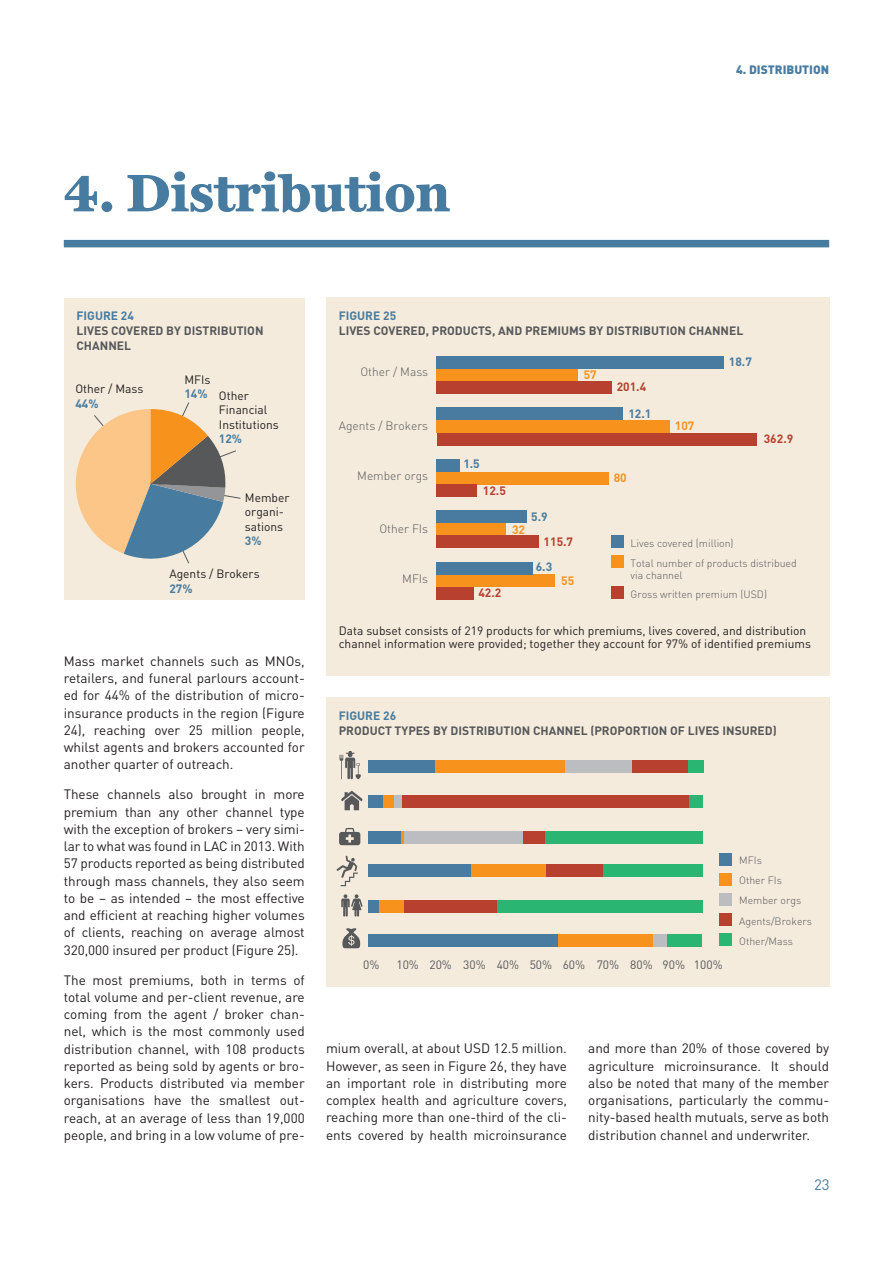
<style>
.page{position:relative;width:893px;height:1263px;background:#fff}
.page>*{position:absolute;margin:0;border:0;box-sizing:border-box;transform-origin:0 0}
.Titre{font:700 54px "Miller Daily One";color:#477b9f}
.t1{font:15px "DIN";color:#477b9f}
.t2{font:13.5px/17.2px "DIN";color:#231f20;text-align:justify}
.t3{font:12px/14.4px "DIN";color:#231f20}
.Titre_graphiques{font:700 12px/15px "DIN";color:#57585a}
.t4{font:300 12px "DIN";color:#57585a}
.t5{font:12px "DIN";color:#57585a}
.t6{font:700 12px "DIN";color:#b7402f}
.t7{font:700 12px "DIN";color:#487b9f}
.Titre_graphiques-2{font:700 12px "DIN";color:#477b9f}
.t8{font:900 12px "DIN";color:#477b9f}
.t9{font:700 12px "DIN";color:#f7931d}
.t10{font:300 10.5px/20.1px "DIN";color:#57585a}
.s1{color:#477b9f}
.s2{font-weight:700;color:#477b9f}
</style>
<div class="page">
<div style="left:64px;top:240px;width:765px;height:7px;background:#477b9f"></div>
<div style="left:64px;top:298px;width:241px;height:302px;background:#f4ebdd"></div>
<svg style="left:75px;top:402px;width:166px;height:162px"></svg>
<div style="left:326px;top:298px;width:503px;height:378px;background:#f4ebdd"></div>
<div style="left:326px;top:697px;width:503px;height:289px;background:#f4ebdd"></div>
<div style="left:611px;top:535px;width:13px;height:13px;background:#487b9f"></div>
<div style="left:611px;top:555px;width:13px;height:13px;background:#f7931d"></div>
<div style="left:611px;top:586px;width:13px;height:13px;background:#b7402f"></div>
<div style="left:436px;top:574px;width:119px;height:13px;background:#f7931d"></div>
<div style="left:436px;top:562px;width:97px;height:12px;background:#487b9f"></div>
<div style="left:436px;top:587px;width:38px;height:13px;background:#b7402f"></div>
<div style="left:436px;top:523px;width:70px;height:13px;background:#f7931d"></div>
<div style="left:436px;top:510px;width:91px;height:13px;background:#487b9f"></div>
<div style="left:436px;top:535px;width:103px;height:13px;background:#b7402f"></div>
<div style="left:436px;top:472px;width:173px;height:13px;background:#f7931d"></div>
<div style="left:436px;top:459px;width:24px;height:13px;background:#487b9f"></div>
<div style="left:436px;top:484px;width:41px;height:13px;background:#b7402f"></div>
<div style="left:436px;top:420px;width:234px;height:13px;background:#f7931d"></div>
<div style="left:436px;top:408px;width:187px;height:12px;background:#487b9f"></div>
<div style="left:436px;top:433px;width:320px;height:12px;background:#b7402f"></div>
<div style="left:436px;top:369px;width:142px;height:13px;background:#f7931d"></div>
<div style="left:436px;top:356px;width:288px;height:13px;background:#487b9f"></div>
<div style="left:436px;top:381px;width:176px;height:13px;background:#b7402f"></div>
<div style="left:719px;top:853px;width:13px;height:13px;background:#487b9f"></div>
<div style="left:719px;top:873px;width:13px;height:13px;background:#f7931d"></div>
<div style="left:719px;top:893px;width:13px;height:13px;background:#bcbdc0"></div>
<div style="left:719px;top:913px;width:13px;height:13px;background:#b7402f"></div>
<div style="left:719px;top:933px;width:13px;height:13px;background:#2bb572"></div>
<div style="left:368px;top:761px;width:67px;height:12px;background:#487b9f"></div>
<div style="left:368px;top:795px;width:15px;height:13px;background:#487b9f"></div>
<div style="left:368px;top:831px;width:34px;height:12px;background:#487b9f"></div>
<div style="left:368px;top:864px;width:103px;height:12px;background:#487b9f"></div>
<div style="left:368px;top:900px;width:11px;height:13px;background:#487b9f"></div>
<div style="left:368px;top:934px;width:191px;height:12px;background:#487b9f"></div>
<div style="left:558px;top:934px;width:95px;height:12px;background:#f7931d"></div>
<div style="left:653px;top:934px;width:14px;height:12px;background:#bcbdc0"></div>
<div style="left:667px;top:934px;width:35px;height:12px;background:#2bb572"></div>
<div style="left:379px;top:900px;width:25px;height:13px;background:#f7931d"></div>
<div style="left:405px;top:900px;width:92px;height:13px;background:#b7402f"></div>
<div style="left:497px;top:900px;width:205px;height:13px;background:#2bb572"></div>
<div style="left:471px;top:864px;width:75px;height:12px;background:#f7931d"></div>
<div style="left:546px;top:864px;width:57px;height:12px;background:#b7402f"></div>
<div style="left:603px;top:864px;width:99px;height:12px;background:#2bb572"></div>
<hr style="left:401px;top:831px;width:4px;height:12px;background:#f7931d">
<div style="left:404px;top:831px;width:119px;height:12px;background:#bcbdc0"></div>
<div style="left:523px;top:831px;width:21px;height:12px;background:#b7402f"></div>
<div style="left:545px;top:831px;width:157px;height:12px;background:#2bb572"></div>
<div style="left:383px;top:795px;width:11px;height:13px;background:#f7931d"></div>
<div style="left:394px;top:795px;width:8px;height:13px;background:#bcbdc0"></div>
<div style="left:689px;top:795px;width:13px;height:13px;background:#2bb572"></div>
<div style="left:402px;top:795px;width:287px;height:13px;background:#b7402f"></div>
<div style="left:435px;top:761px;width:131px;height:12px;background:#f7931d"></div>
<div style="left:565px;top:761px;width:67px;height:12px;background:#bcbdc0"></div>
<div style="left:632px;top:761px;width:56px;height:12px;background:#b7402f"></div>
<div style="left:688px;top:761px;width:16px;height:12px;background:#2bb572"></div>
<svg style="left:341px;top:894px;width:22px;height:22px"></svg>
<svg style="left:336px;top:856px;width:22px;height:30px"></svg>
<svg style="left:339px;top:828px;width:21px;height:17px"></svg>
<svg style="left:341px;top:791px;width:22px;height:19px"></svg>
<svg style="left:340px;top:751px;width:21px;height:28px"></svg>
<svg style="left:342px;top:928px;width:18px;height:20px"></svg>
<p class="Titre" style="left:64px;top:160px;width:388px">4. Distribution</p>
<p class="t8" style="left:736px;top:61px;width:94px">4. DISTRIBUTION</p>
<p class="Titre_graphiques" style="left:77px;top:308px;width:188px"><span class="s1">FIGURE 24<br></span>LIVES COVERED BY DISTRIBUTION<br>CHANNEL</p>
<p class="t3" style="left:184px;top:371px;width:66px;line-height:16px">MFIs<br><span class="s2">14%</span> Other</p>
<p class="t3" style="left:219px;top:403px;width:61px">Financial<br>Institutions<br><span class="s2">12%</span></p>
<p class="t3" style="left:75px;top:382px;width:70px">Other / Mass<br><span class="s2">44%</span></p>
<p class="t3" style="left:245px;top:490px;width:46px">Member organi&shy;sations<br><span class="s2">3%</span></p>
<p class="t3" style="left:169px;top:567px;width:92px">Agents / Brokers<br><span class="s2">27%</span></p>
<p class="t2" style="left:64px;top:652px;width:242px">Mass market channels such as MNOs, retailers, and funeral parlours account&shy;ed for 44% of the distribution of micro&shy;insurance products in the region (Figure 24), reaching over 25 million people, whilst agents and brokers accounted for another quarter of outreach.</p>
<p class="t2" style="left:64px;top:786px;width:242px">These channels also brought in more premium than any other channel type with the exception of brokers – very simi&shy;lar to what was found in LAC in 2013. With 57 products reported as being distributed through mass channels, they also seem to be – as intended – the most effective and efficient at reaching higher volumes of clients, reaching on average almost 320,000 insured per product (Figure 25).</p>
<p class="t2" style="left:64px;top:971px;width:242px">The most premiums, both in terms of total volume and per-client revenue, are coming from the agent / broker chan&shy;nel, which is the most commonly used distribution channel, with 108 products reported as being sold by agents or bro&shy;kers. Products distributed via member organisations have the smallest out&shy;reach, at an average of less than 19,000 people, and bring in a low volume of pre-</p>
<p class="Titre_graphiques-2" style="left:339px;top:308px;width:59px">FIGURE 25</p>
<p class="Titre_graphiques" style="left:339px;top:323px;width:406px">LIVES COVERED, PRODUCTS, AND PREMIUMS BY DISTRIBUTION CHANNEL</p>
<p class="t4" style="left:360px;top:364px;width:69px">Other / Mass</p>
<p class="t9" style="left:584px;top:367px;width:15px">57</p>
<p class="t7" style="left:729px;top:353px;width:24px">18.7</p>
<p class="t6" style="left:617px;top:379px;width:31px">201.4</p>
<p class="t7" style="left:628px;top:406px;width:24px">12.1</p>
<p class="t4" style="left:339px;top:418px;width:91px">Agents / Brokers</p>
<p class="t4" style="left:357px;top:468px;width:72px">Member orgs</p>
<p class="t7" style="left:463px;top:456px;width:18px">1.5</p>
<p class="t9" style="left:614px;top:470px;width:15px">80</p>
<p class="t9" style="left:675px;top:418px;width:21px">107</p>
<p class="t6" style="left:764px;top:431px;width:31px">362.9</p>
<p class="t6" style="left:483px;top:483px;width:24px">12.5</p>
<p class="t7" style="left:531px;top:508px;width:18px">5.9</p>
<p class="t4" style="left:379px;top:521px;width:50px">Other FIs</p>
<p class="t9" style="left:512px;top:521px;width:15px">32</p>
<p class="t4" style="left:402px;top:571px;width:27px">MFIs</p>
<p class="t6" style="left:478px;top:585px;width:24px">42.2</p>
<p class="t6" style="left:544px;top:533px;width:31px">115.7</p>
<p class="t7" style="left:536px;top:559px;width:18px">6.3</p>
<p class="t9" style="left:561px;top:572px;width:15px">55</p>
<p class="t10" style="left:631px;top:533px;width:168px">Lives covered (million)<br>Total number of products distribued</p>
<p class="t10" style="left:631px;top:565px;width:138px;line-height:19px">via channel<br>Gross written premium (USD)</p>
<p class="t3" style="left:339px;top:623px;width:474px;line-height:13.5px">Data subset consists of 219 products for which premiums, lives covered, and distribution channel information were provided; together they account for 97% of identified premiums</p>
<p class="Titre_graphiques-2" style="left:339px;top:708px;width:59px">FIGURE 26</p>
<p class="Titre_graphiques" style="left:339px;top:723px;width:440px">PRODUCT TYPES BY DISTRIBUTION CHANNEL (PROPORTION OF LIVES INSURED)</p>
<p class="t5" style="left:363px;top:957px;width:18px">0%</p>
<p class="t5" style="left:396px;top:957px;width:328px">10% 20% 30% 40% 50% 60% 70% 80% 90% 100%</p>
<p class="t10" style="left:739px;top:850px;width:74px">MFIs<br>Other FIs<br>Member orgs<br>Agents/Brokers<br>Other/Mass</p>
<p class="t2" style="left:326px;top:1039px;width:242px">mium overall, at about USD 12.5 million.<br>However, as seen in Figure 26, they have an important role in distributing more complex health and agriculture covers, reaching more than one-third of the cli&shy;ents covered by health microinsurance</p>
<p class="t2" style="left:588px;top:1039px;width:242px">and more than 20% of those covered by agriculture microinsurance. It should also be noted that many of the member organisations, particularly the commu&shy;nity-based health mutuals, serve as both distribution channel and underwriter.</p>
<p class="t1" style="left:814px;top:1175px;width:17px">23</p>
</div>
